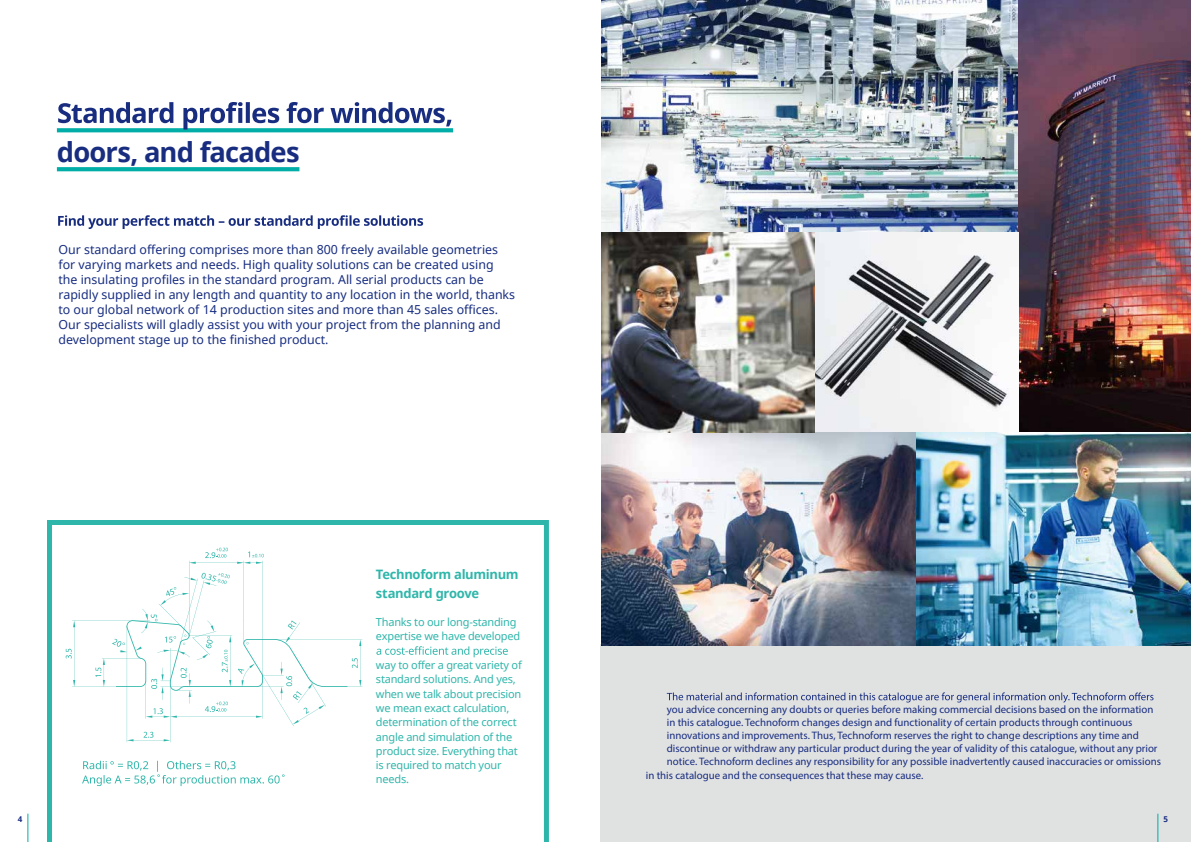
<style>
.page{position:relative;width:1191px;height:842px;background:#fff}
.page>*{position:absolute;margin:0;border:0;box-sizing:border-box;transform-origin:0 0}
.t1{font:700 27.4px "Noto Sans";letter-spacing:-.03em;color:#182d80}
.t2{font:700 13px/18px "Noto Sans";letter-spacing:-.025em;color:#2fb6aa}
.t3{font:12.4px/14.9px "Noto Sans";color:#172d81}
.t4{font:11px/14.3px "Noto Sans";letter-spacing:-.02em;color:#2fb6aa}
.t5{font:10.8px/13px "Myriad Pro";color:#182d80}
.t6{font:700 8px "Noto Sans";color:#182d80}
</style>
<div class="page">
<div style="left:601px;top:645px;width:590px;height:197px;background:#e0e1e1"></div>
<svg style="left:28px;top:814px;width:1px;height:28px"></svg>
<hr style="left:57px;top:128px;width:396px;height:4px;background:#00aea7">
<svg style="left:57px;top:167px;width:242px;height:4px"></svg>
<svg style="left:58px;top:102px;width:393px;height:27px"></svg>
<svg style="left:58px;top:215px;width:365px;height:14px"></svg>
<svg style="left:667px;top:692px;width:486px;height:11px"></svg>
<img style="left:602px;top:0;width:589px;height:646px">
<svg style="left:47px;top:520px;width:502px;height:322px"></svg>
<svg style="left:66px;top:548px;width:296px;height:194px"></svg>
<svg style="left:376px;top:646px;width:132px;height:11px"></svg>
<svg style="left:82px;top:761px;width:202px;height:25px"></svg>
<svg style="left:1157px;top:814px;width:1px;height:28px"></svg>
<h1 class="t1" style="left:57px;top:133px;width:244px">doors, and facades</h1>
<p class="t3" style="left:58px;top:242px;width:458px">Our standard offering comprises more than 800 freely available geometries for varying markets and needs. High quality solutions can be created using the insulating profiles in the standard program. All serial products can be rapidly supplied in any length and quantity to any location in the world, thanks to our global network of 14 production sites and more than 45 sales offices.<br>Our specialists will gladly assist you with your project from the planning and development stage up to the finished product.</p>
<p class="t6" style="left:18px;top:814px;width:6px">4</p>
<p class="t2" style="left:376px;top:565px;width:144px">Technoform aluminum standard groove</p>
<p class="t4" style="left:376px;top:615px;width:146px">Thanks to our long-standing expertise we have developed</p>
<p class="t4" style="left:376px;top:658px;width:147px">way to offer a great variety of standard solutions. And yes, when we talk about precision we mean exact calculation, determination of the correct angle and simulation of the product size. Everything that is required to match your needs.</p>
<p class="t5" style="left:667px;top:703px;width:495px">you advice concerning any doubts or queries before making commercial decisions based on the information in this catalogue. Technoform changes design and functionality of certain products through continuous innovations and improvements. Thus, Technoform reserves the right to change descriptions any time and discontinue or withdraw any particular product during the year of validity of this catalogue, without any prior notice. Technoform declines any responsibility for any possible inadvertently caused inaccuracies or omissions</p>
<p class="t5" style="left:646px;top:769px;width:279px">in this catalogue and the consequences that these may cause.</p>
<p class="t6" style="left:1163px;top:814px;width:6px">5</p>
</div>
